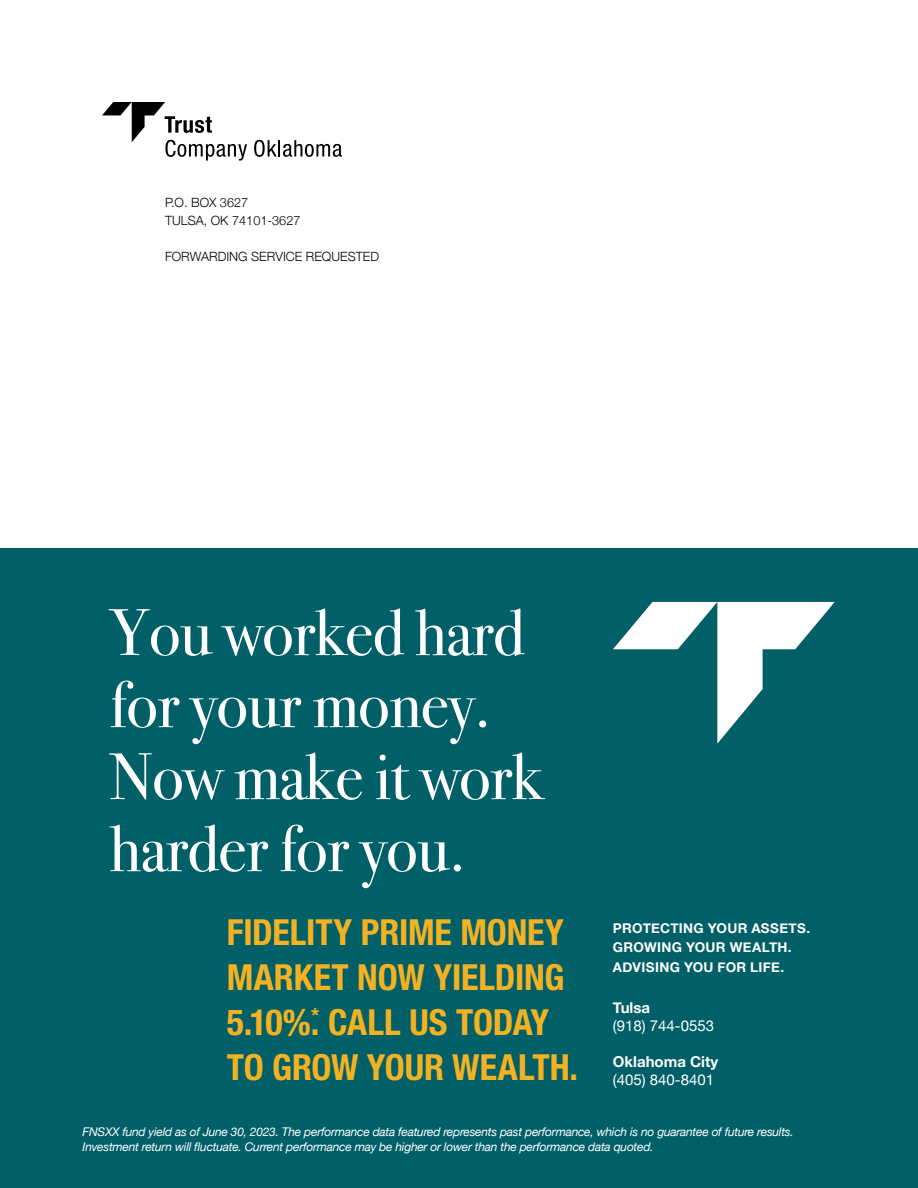
<style>
.page{position:relative;width:918px;height:1188px;background:#fff}
.page>*{position:absolute;margin:0;border:0;box-sizing:border-box;transform-origin:0 0}
.t1{font:66px/72px "Bodoni Svty Two ITCTT";letter-spacing:-.01em;color:#fff}
.t2{font:700 condensed 36px/45px "Helvetica Neue LT Std";letter-spacing:-.005em;color:#f4b223}
.t3{font:15px "Helvetica Neue";color:#fff}
.t4{font:700 15px "Helvetica Neue";color:#fff}
.t5{font:700 13.5px/19.5px "Helvetica Neue";letter-spacing:.025em;color:#fff}
.t6{font:300 12.75px/18px "Helvetica Neue";color:#000}
.t7{font:italic 12px/14.4px "Helvetica Neue";letter-spacing:-.02em;color:#fff}
</style>
<div class="page">
<div style="left:0;top:549px;width:918px;height:639px;background:#005f67"></div>
<svg style="left:613px;top:602px;width:222px;height:142px"></svg>
<svg style="left:254px;top:140px;width:88px;height:17px"></svg>
<svg style="left:102px;top:102px;width:145px;height:59px"></svg>
<p class="t6" style="left:165px;top:193px;width:137px">P.O. BOX 3627<br>TULSA, OK 74101-3627</p>
<p class="t6" style="left:165px;top:247px;width:216px">FORWARDING SERVICE REQUESTED</p>
<h1 class="t1" style="left:110px;top:590px;width:435px">You worked hard for your money.<br>Now make it work harder for you.</h1>
<h2 class="t2" style="left:227px;top:910px;width:353px">FIDELITY PRIME MONEY<br>MARKET NOW YIELDING<br>5.10%.<sup>*</sup> CALL US TODAY<br>TO GROW YOUR WEALTH.</h2>
<p class="t5" style="left:613px;top:919px;width:199px">PROTECTING YOUR ASSETS.<br>GROWING YOUR WEALTH.<br>ADVISING YOU FOR LIFE.</p>
<p class="t4" style="left:613px;top:996px;width:39px">Tulsa</p>
<p class="t3" style="left:613px;top:1015px;width:103px">(918) 744-0553</p>
<p class="t4" style="left:613px;top:1050px;width:107px">Oklahoma City</p>
<p class="t3" style="left:613px;top:1069px;width:103px">(405) 840-8401</p>
<p class="t7" style="left:82px;top:1126px;width:713px">FNSXX fund yield as of June 30, 2023. The performance data featured represents past performance, which is no guarantee of future results.<br>Investment return will fluctuate. Current performance may be higher or lower than the performance data quoted.</p>
</div>
